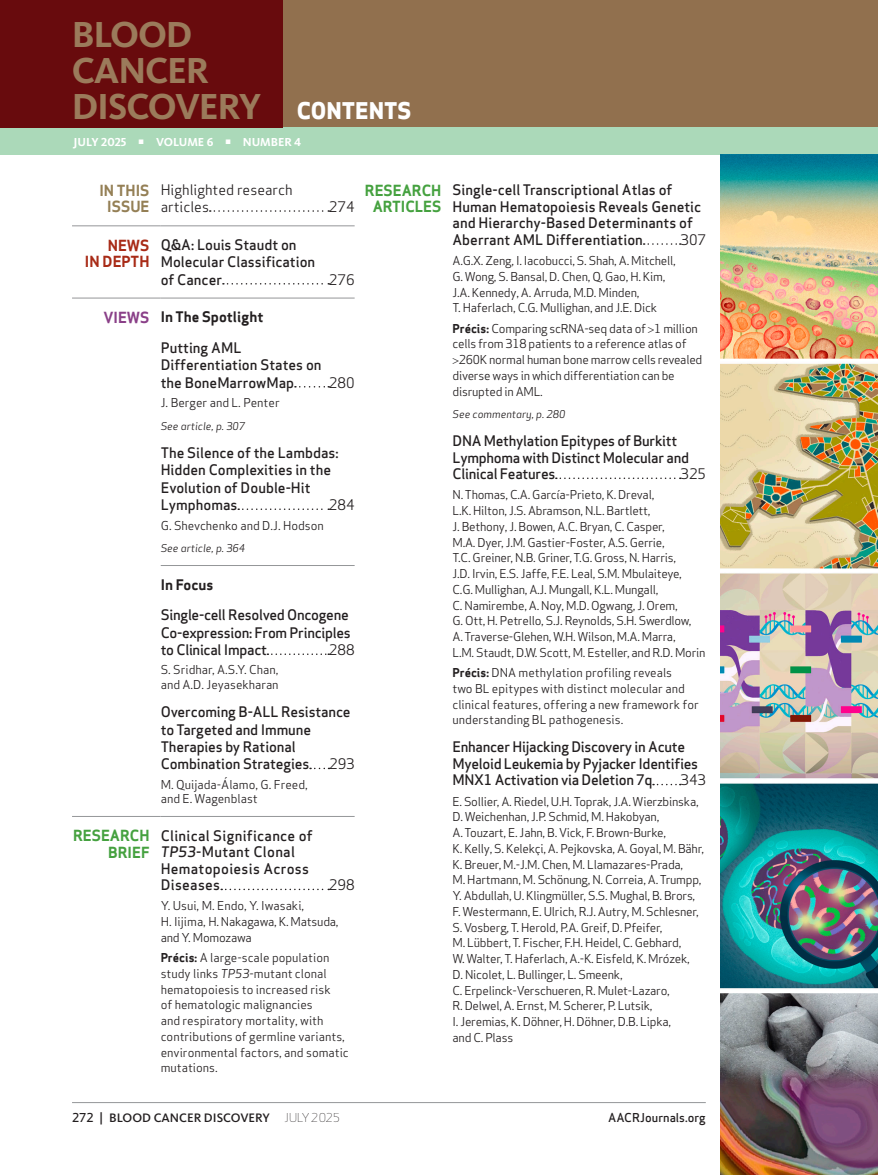
<style>
.page{position:relative;width:878px;height:1175px;background:#fff}
.page>*{position:absolute;margin:0;border:0;box-sizing:border-box;transform-origin:0 0}
.t1{font:700 37.5px/36px "Kievit OT";letter-spacing:-.03em;color:#9b7b5b}
.t2{font:800 22.5px "Apex Sans";color:#fff}
.t3{font:700 15px/16.5px "Apex Sans";color:#45a13f}
.t4{font:700 15px/16.5px "Apex Sans";color:#947f55;text-align:center}
.t5{font:700 15px/16.5px "Apex Sans";color:#a82b17}
.t6{font:500 14.25px/17.2px "Apex Sans";letter-spacing:-.01em;color:#231f20}
.t7{font:500 14.25px/16.5px "Apex Sans";letter-spacing:.02em;color:#231f20}
.t8{font:14.25px/16.5px "Apex Sans";color:#231f20}
.t9{font:700 14.25px/30.8px "Apex Sans";color:#231f20}
.t10{font:500 12.75px "Kievit OT";color:#231f20}
.t11{font:12px/15.8px "Apex Sans";letter-spacing:-.02em;color:#231f20}
.t12{font:12px/15.8px "Apex Sans";color:#231f20}
.t13{font:700 12px "Kievit OT";color:#fff}
.t14{font:500 12px "Apex Sans";color:#231f20}
.t15{font:italic 10.5px "Apex Sans";color:#231f20}
.s1{font-family:"Apex Sans";font-weight:400;font-size:6px}
.s2{font-size:15px;color:#8a4088}
.s3{font-weight:500}
.s4{font-style:italic}
.s5{font-weight:700}
.s6{font-family:"Apex Sans";font-size:12px}
.s7{font-family:"Apex Sans";font-weight:300;font-size:12px}
</style>
<div class="page">
<div style="left:283px;top:0;width:595px;height:128px;background:#91704e"></div>
<div style="left:0;top:128px;width:878px;height:26px;background:#abd9b9"></div>
<hr style="left:72px;top:1102px;width:633px;height:1px;background:#949698">
<div style="left:0;top:0;width:283px;height:128px;background:#680b0d"></div>
<hr style="left:72px;top:225px;width:89px;height:1px;background:#949698">
<hr style="left:161px;top:225px;width:193px;height:1px;background:#949698">
<hr style="left:72px;top:298px;width:89px;height:1px;background:#949698">
<hr style="left:161px;top:298px;width:193px;height:1px;background:#949698">
<hr style="left:161px;top:565px;width:193px;height:1px;background:#949698">
<hr style="left:72px;top:816px;width:89px;height:1px;background:#949698">
<hr style="left:161px;top:816px;width:193px;height:1px;background:#949698">
<svg style="left:210px;top:210px;width:119px;height:2px"></svg>
<svg style="left:223px;top:283px;width:106px;height:1px"></svg>
<svg style="left:295px;top:386px;width:34px;height:1px"></svg>
<svg style="left:238px;top:508px;width:91px;height:2px"></svg>
<svg style="left:267px;top:653px;width:62px;height:2px"></svg>
<svg style="left:310px;top:767px;width:19px;height:2px"></svg>
<svg style="left:221px;top:888px;width:108px;height:2px"></svg>
<svg style="left:643px;top:243px;width:37px;height:2px"></svg>
<svg style="left:556px;top:477px;width:124px;height:2px"></svg>
<svg style="left:653px;top:783px;width:27px;height:2px"></svg>
<img style="left:720px;top:154px;width:158px;height:1020px">
<h1 class="t1" style="left:72px;top:16px;width:190px">BLOOD<br>CANCER<br>DISCOVERY</h1>
<h2 class="t2" style="left:297px;top:95px;width:116px">CONTENTS</h2>
<p class="t13" style="left:73px;top:134px;width:229px">July 2025 <span class="s1">≠</span> VOLUME 6 <span class="s1">≠</span> NUMBER 4</p>
<p class="t4" style="left:99px;top:182px;width:51px">IN THIS<br>ISSUE</p>
<p class="t8" style="left:161px;top:180px;width:133px">Highlighted research articles</p>
<p class="t5" style="left:85px;top:237px;width:64px;text-indent:23px">News<br>In Depth</p>
<p class="t6" style="left:161px;top:234px;width:156px">Q&amp;A: Louis Staudt on<br>Molecular Classification of Cancer</p>
<p class="t8" style="left:329px;top:197px;width:27px">274</p>
<p class="t8" style="left:329px;top:270px;width:27px">276</p>
<p class="t9" style="left:161px;top:301px;width:104px;text-indent:-57px"><span class="s2">VIEWS</span> In The Spotlight<br><span class="s3">Putting AML</span></p>
<p class="t6" style="left:161px;top:354px;width:162px">Differentiation States on the BoneMarrowMap</p>
<p class="t8" style="left:329px;top:373px;width:27px">280</p>
<p class="t12" style="left:161px;top:393px;width:120px">J. Berger and L. Penter</p>
<p class="t15" style="left:161px;top:417px;width:86px">See article, p. 307</p>
<p class="t6" style="left:161px;top:442px;width:179px">The Silence of the Lambdas:<br>Hidden Complexities in the<br>Evolution of Double-Hit<br>Lymphomas</p>
<p class="t8" style="left:329px;top:495px;width:27px">284</p>
<p class="t12" style="left:161px;top:516px;width:165px">G. Shevchenko and D.J. Hodson</p>
<p class="t15" style="left:161px;top:539px;width:86px">See article, p. 364</p>
<p class="t9" style="left:161px;top:569px;width:54px">In Focus</p>
<p class="t6" style="left:161px;top:605px;width:191px">Single-cell Resolved Oncogene<br>Co-expression: From Principles to Clinical Impact</p>
<p class="t8" style="left:329px;top:640px;width:27px">288</p>
<p class="t12" style="left:161px;top:662px;width:119px;line-height:14.2px">S. Sridhar, A.S.Y. Chan, and A.D. Jeyasekharan</p>
<p class="t6" style="left:161px;top:701px;width:191px">Overcoming B-ALL Resistance to Targeted and Immune<br>Therapies by Rational<br>Combination Strategies</p>
<p class="t8" style="left:329px;top:754px;width:27px">293</p>
<p class="t12" style="left:161px;top:776px;width:149px;line-height:14.2px">M. Quijada-Álamo, G. Freed, and E. Wagenblast</p>
<p class="t3" style="left:108px;top:827px;width:41px;text-indent:-35px">Research<br>Brief</p>
<p class="t7" style="left:161px;top:825px;width:153px">Clinical Significance of<br><span class="s4">TP53</span>-Mutant Clonal<br>Hematopoiesis Across<br>Diseases</p>
<p class="t8" style="left:329px;top:875px;width:27px">298</p>
<p class="t11" style="left:161px;top:897px;width:179px">Y. Usui, M. Endo, Y. Iwasaki,<br>H. Iijima, H. Nakagawa, K. Matsuda, and Y. Momozawa</p>
<p class="t12" style="left:161px;top:948px;width:190px"><span class="s5">Précis:</span> A large-scale population study links <span class="s4">TP53</span>-mutant clonal hematopoiesis to increased risk<br>of hematologic malignancies<br>and respiratory mortality, with contributions of germline variants, environmental factors, and somatic mutations.</p>
<p class="t3" style="left:365px;top:182px;width:78px;text-align:center">RESEARCH<br>ARTICLES</p>
<p class="t6" style="left:452px;top:180px;width:250px;line-height:16.5px">Single-cell Transcriptional Atlas of Human Hematopoiesis Reveals Genetic and Hierarchy-Based Determinants of Aberrant AML Differentiation</p>
<p class="t8" style="left:680px;top:230px;width:27px">307</p>
<p class="t11" style="left:452px;top:252px;width:225px">A.G.X. Zeng, I. Iacobucci, S. Shah, A. Mitchell, G. Wong, S. Bansal, D. Chen, Q. Gao, H. Kim, J.A. Kennedy, A. Arruda, M.D. Minden,<br>T. Haferlach, C.G. Mullighan, and J.E. Dick</p>
<p class="t11" style="left:452px;top:319px;width:247px"><span class="s5">Précis:</span> Comparing scRNA-seq data of 1 million</p>
<p class="t11" style="left:452px;top:335px;width:235px">cells from 318 patients to a reference atlas of</p>
<p class="t11" style="left:459px;top:350px;width:245px">260K normal human bone marrow cells revealed</p>
<p class="t11" style="left:452px;top:366px;width:224px">diverse ways in which differentiation can be</p>
<p class="t11" style="left:452px;top:382px;width:92px">disrupted in AML.</p>
<p class="t15" style="left:452px;top:405px;width:114px">See commentary, p. 280</p>
<p class="t6" style="left:452px;top:431px;width:238px;line-height:16.5px">DNA Methylation Epitypes of Burkitt<br>Lymphoma with Distinct Molecular and<br>Clinical Features</p>
<p class="t8" style="left:680px;top:464px;width:27px">325</p>
<p class="t11" style="left:452px;top:486px;width:254px">N. Thomas, C.A. García-Prieto, K. Dreval,<br>L.K. Hilton, J.S. Abramson, N.L. Bartlett,<br>J. Bethony, J. Bowen, A.C. Bryan, C. Casper,<br>M.A. Dyer, J.M. Gastier-Foster, A.S. Gerrie,<br>T.C. Greiner, N.B. Griner, T.G. Gross, N. Harris,<br>J.D. Irvin, E.S. Jaffe, F.E. Leal, S.M. Mbulaiteye,<br>C.G. Mullighan, A.J. Mungall, K.L. Mungall,<br>C. Namirembe, A. Noy, M.D. Ogwang, J. Orem,<br>G. Ott, H. Petrello, S.J. Reynolds, S.H. Swerdlow,<br>A. Traverse-Glehen, W.H. Wilson, M.A. Marra,<br>L.M. Staudt, D.W. Scott, M. Esteller, and R.D. Morin</p>
<p class="t12" style="left:452px;top:663px;width:248px"><span class="s5">Précis:</span> DNA methylation profiling reveals<br>two BL epitypes with distinct molecular and clinical features, offering a new framework for understanding BL pathogenesis.</p>
<p class="t6" style="left:452px;top:737px;width:247px;line-height:16.5px">Enhancer Hijacking Discovery in Acute<br>Myeloid Leukemia by Pyjacker Identifies<br>MNX1 Activation via Deletion 7q</p>
<p class="t8" style="left:680px;top:770px;width:27px">343</p>
<p class="t11" style="left:452px;top:792px;width:253px">E. Sollier, A. Riedel, U.H. Toprak, J.A. Wierzbinska, D. Weichenhan, J.P. Schmid, M. Hakobyan,<br>A. Touzart, E. Jahn, B. Vick, F. Brown-Burke,<br>K. Kelly, S. Kelekçi, A. Pejkovska, A. Goyal, M. Bähr, K. Breuer, M.-J.M. Chen, M. Llamazares-Prada,<br>M. Hartmann, M. Schönung, N. Correia, A. Trumpp, Y. Abdullah, U. Klingmüller, S.S. Mughal, B. Brors, F. Westermann, E. Ulrich, R.J. Autry, M. Schlesner, S. Vosberg, T. Herold, P.A. Greif, D. Pfeifer,<br>M. Lübbert, T. Fischer, F.H. Heidel, C. Gebhard,<br>W. Walter, T. Haferlach, A.-K. Eisfeld, K. Mrózek,<br>D. Nicolet, L. Bullinger, L. Smeenk,<br>C. Erpelinck-Verschueren, R. Mulet-Lazaro,<br>R. Delwel, A. Ernst, M. Scherer, P. Lutsik,<br>I. Jeremias, K. Döhner, H. Döhner, D.B. Lipka,<br>and C. Plass</p>
<p class="t10" style="left:72px;top:1109px;width:269px"><span class="s6">272 |</span> BLOOD CANCER DISCOVERY <span class="s7">July 2025</span></p>
<p class="t14" style="left:608px;top:1106px;width:99px">AACRJournals.org</p>
</div>
